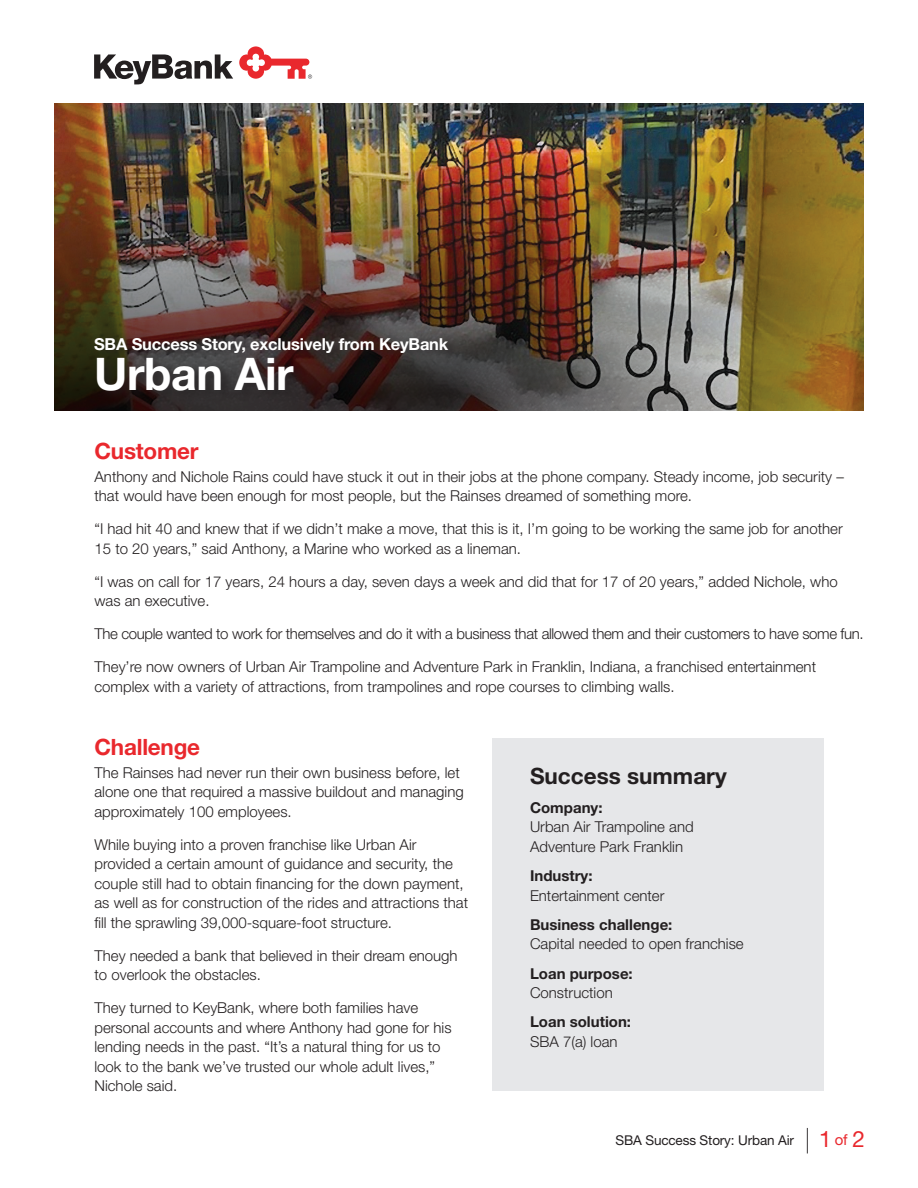
<style>
.page{position:relative;width:918px;height:1188px;background:#fff}
.page>*{position:absolute;margin:0;border:0;box-sizing:border-box;transform-origin:0 0}
.t1{font:700 45px "Helvetica Neue LT Std";letter-spacing:-.01em;color:#fff}
.t2{font:700 22.5px "Helvetica Neue LT Std";letter-spacing:-.01em;color:#e9282d}
.t3{font:700 22.5px "Helvetica Neue LT Std";color:#231f20}
.t4{font:700 16.5px "Helvetica Neue LT Std";letter-spacing:-.01em;color:#fff}
.t5{font:300 15px/19.5px "Helvetica Neue LT Std";color:#231f20}
.t6{font:300 15px "Helvetica Neue LT Std";letter-spacing:-.025em;color:#231f20}
.t7{font:700 15px "Helvetica Neue LT Std";color:#231f20}
.t8{font:13.5px "Helvetica Neue LT Std";letter-spacing:-.01em;color:#231f20}
.s1{font-weight:100;font-size:25.5px}
.s2{font-size:22.5px;color:#e9282d}
.s3{font-size:15px;color:#e9282d}
</style>
<div class="page">
<img style="left:54px;top:104px;width:810px;height:48px">
<img style="left:54px;top:152px;width:810px;height:258px">
<div style="left:492px;top:739px;width:332px;height:352px;background:#e6e7e9"></div>
<div style="left:93px;top:333px;width:368px;height:69px;background:#231f20;opacity:.75"></div>
<svg style="left:94px;top:54px;width:139px;height:30px"></svg>
<svg style="left:239px;top:46px;width:73px;height:33px"></svg>
<p class="t4" style="left:94px;top:334px;width:356px">SBA Success Story, exclusively from KeyBank</p>
<h1 class="t1" style="left:94px;top:346px;width:201px">Urban Air</h1>
<h2 class="t2" style="left:94px;top:437px;width:106px">Customer</h2>
<p class="t5" style="left:94px;top:466px;width:751px">Anthony and Nichole Rains could have stuck it out in their jobs at the phone company. Steady income, job security – that would have been enough for most people, but the Rainses dreamed of something more.</p>
<p class="t5" style="left:94px;top:519px;width:750px">“I had hit 40 and knew that if we didn’t make a move, that this is it, I’m going to be working the same job for another<br>15 to 20 years,” said Anthony, a Marine who worked as a lineman.</p>
<p class="t5" style="left:94px;top:571px;width:745px">“I was on call for 17 years, 24 hours a day, seven days a week and did that for 17 of 20 years,” added Nichole, who was an executive.</p>
<p class="t6" style="left:94px;top:625px;width:771px">The couple wanted to work for themselves and do it with a business that allowed them and their customers to have some fun.</p>
<p class="t5" style="left:94px;top:657px;width:723px">They’re now owners of Urban Air Trampoline and Adventure Park in Franklin, Indiana, a franchised entertainment complex with a variety of attractions, from trampolines and rope courses to climbing walls.</p>
<h2 class="t2" style="left:95px;top:733px;width:107px">Challenge</h2>
<p class="t5" style="left:94px;top:762px;width:371px">The Rainses had never run their own business before, let alone one that required a massive buildout and managing approximately 100 employees.</p>
<p class="t5" style="left:94px;top:834px;width:375px">While buying into a proven franchise like Urban Air provided a certain amount of guidance and security, the couple still had to obtain financing for the down payment, as well as for construction of the rides and attractions that fill the sprawling 39,000-square-foot structure.</p>
<p class="t5" style="left:94px;top:945px;width:365px">They needed a bank that believed in their dream enough to overlook the obstacles.</p>
<p class="t5" style="left:94px;top:998px;width:359px">They turned to KeyBank, where both families have personal accounts and where Anthony had gone for his lending needs in the past. “It’s a natural thing for us to look to the bank we’ve trusted our whole adult lives,” Nichole said.</p>
<h2 class="t3" style="left:530px;top:762px;width:198px">Success summary</h2>
<p class="t7" style="left:530px;top:798px;width:74px">Company:</p>
<p class="t5" style="left:530px;top:817px;width:165px">Urban Air Trampoline and<br>Adventure Park Franklin</p>
<p class="t7" style="left:530px;top:866px;width:64px">Industry:</p>
<p class="t5" style="left:530px;top:885px;width:136px">Entertainment center</p>
<p class="t7" style="left:530px;top:915px;width:144px">Business challenge:</p>
<p class="t5" style="left:530px;top:934px;width:215px">Capital needed to open franchise</p>
<p class="t7" style="left:530px;top:964px;width:104px">Loan purpose:</p>
<p class="t5" style="left:530px;top:983px;width:84px">Construction</p>
<p class="t7" style="left:530px;top:1013px;width:103px">Loan solution:</p>
<p class="t5" style="left:530px;top:1031px;width:89px">SBA 7(a) loan</p>
<p class="t8" style="left:615px;top:1133px;width:251px">SBA Success Story: Urban Air <span class="s1">|</span> <span class="s2">1</span> <span class="s3">of</span> <span class="s2">2</span></p>
</div>
